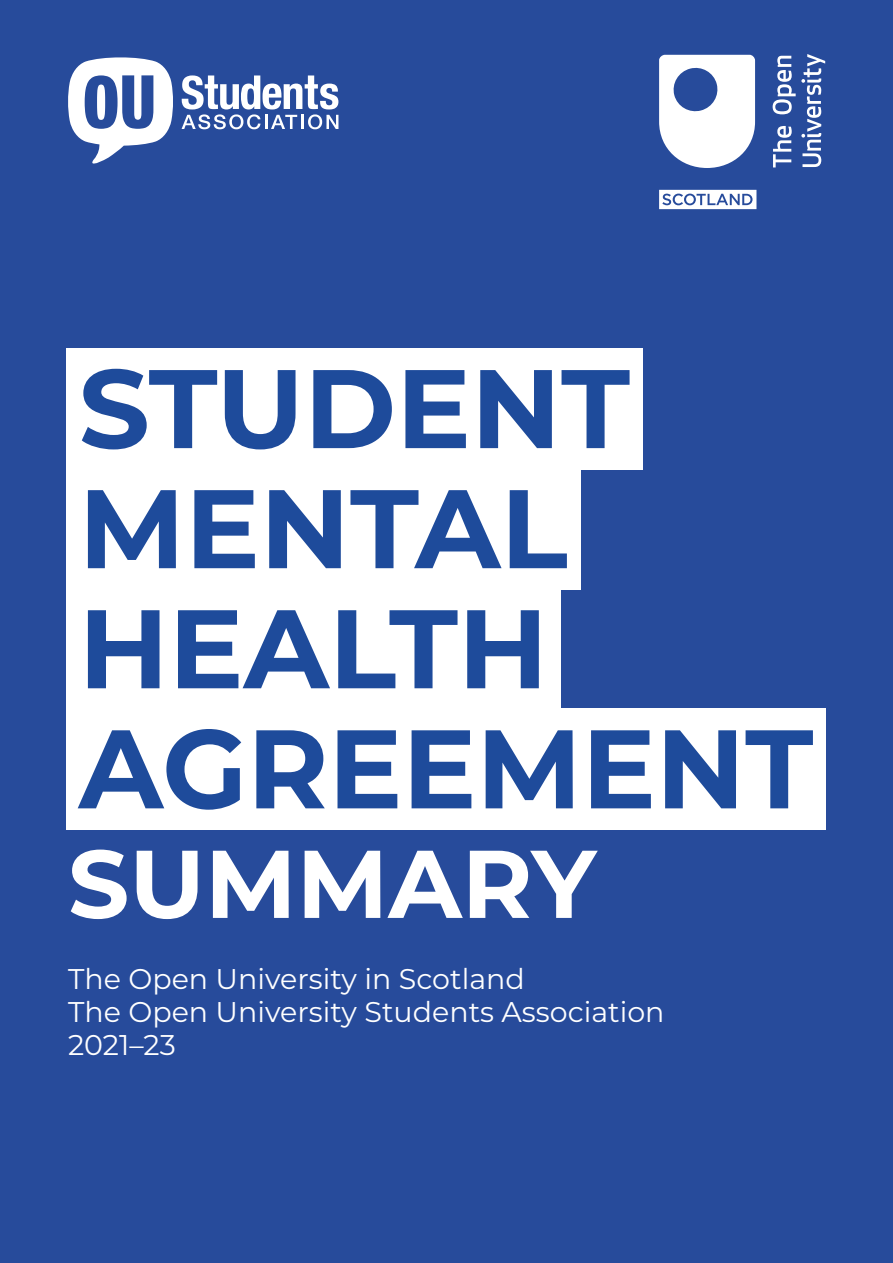
<style>
.page{position:relative;width:893px;height:1263px;background:#274b9b}
.page>*{position:absolute;margin:0;border:0;box-sizing:border-box;transform-origin:0 0}
.t1{font:700 111.45px "Montserrat";color:#1e4b9b}
.t2{font:700 96px "Montserrat";color:#fff}
.t3{font:28.5px/33px "Montserrat";color:#fff}
</style>
<div class="page">
<div style="left:66px;top:348px;width:576px;height:122px;background:#fff"></div>
<div style="left:66px;top:468px;width:514px;height:122px;background:#fff"></div>
<div style="left:66px;top:588px;width:494px;height:122px;background:#fff"></div>
<div style="left:66px;top:708px;width:760px;height:122px;background:#fff"></div>
<svg style="left:773px;top:54px;width:52px;height:113px"></svg>
<svg style="left:659px;top:55px;width:96px;height:113px"></svg>
<svg style="left:659px;top:190px;width:97px;height:19px;background:#cfd7e8"></svg>
<svg style="left:68px;top:57px;width:105px;height:107px"></svg>
<svg style="left:182px;top:75px;width:156px;height:54px"></svg>
<h1 class="t1" style="left:79px;top:328px;width:553px">STUDENT</h1>
<h1 class="t1" style="left:79px;top:448px;width:491px">MENTAL</h1>
<h1 class="t1" style="left:79px;top:568px;width:471px">HEALTH</h1>
<h1 class="t1" style="left:79px;top:688px;width:736px">AGREEMENT</h1>
<h1 class="t2" style="left:68px;top:815px;width:530px">SUMMARY</h1>
<p class="t3" style="left:68px;top:961px;width:598px">The Open University in Scotland<br>The Open University Students Association<br>2021–23</p>
</div>
